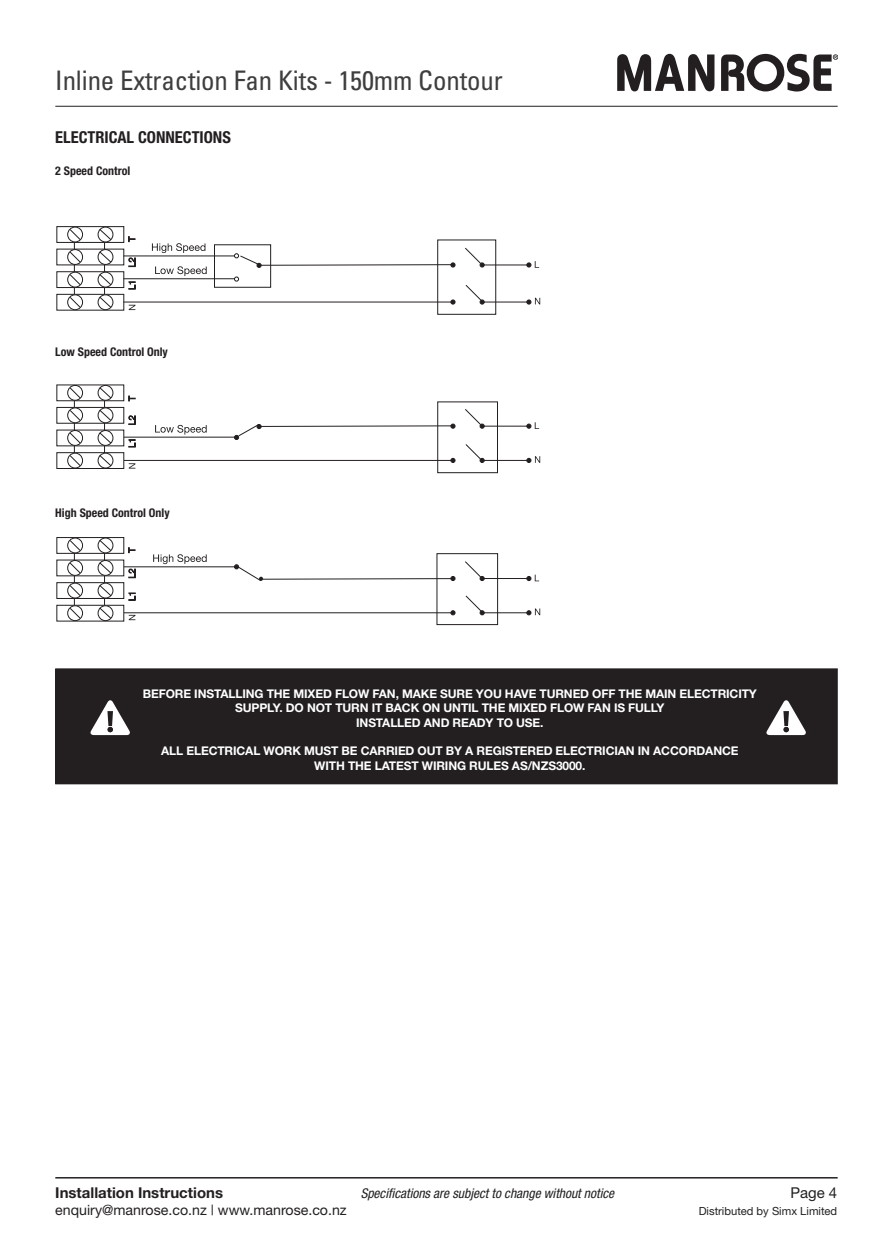
<style>
.page{position:relative;width:893px;height:1259px;background:#fff}
.page>*{position:absolute;margin:0;border:0;box-sizing:border-box;transform-origin:0 0}
.t1{font:condensed 27px "Univers";letter-spacing:-.005em;color:#3e3e3f}
.t2{font:700 condensed 16.5px "Helvetica Neue";color:#231f20}
.t3{font:700 15px "Helvetica Neue";color:#231f20}
.t4{font:15px "Helvetica Neue";color:#231f20}
.t5{font:14.1px "Helvetica Neue";color:#231f20}
.t6{font:italic condensed 13.5px "Helvetica Neue";color:#231f20}
.t7{font:700 12px/14.4px "Helvetica Neue";letter-spacing:-.01em;color:#fff;text-align:center}
.t8{font:700 condensed 12px "Helvetica Neue";color:#231f20}
.t9{font:11.1px "Helvetica Neue";color:#231f20}
</style>
<div class="page">
<hr style="left:55px;top:1177px;width:783px;height:1px;background:#231f20">
<hr style="left:55px;top:106px;width:783px;height:1px;background:#231f20">
<svg style="left:617px;top:54px;width:97px;height:37px"></svg>
<svg style="left:721px;top:54px;width:117px;height:37px"></svg>
<div style="left:56px;top:669px;width:781px;height:115px;background:#231f20"></div>
<div style="left:55px;top:668px;width:783px;height:116px;border:1px solid #231f20"></div>
<svg style="left:90px;top:700px;width:40px;height:35px"></svg>
<svg style="left:766px;top:700px;width:40px;height:35px"></svg>
<hr style="left:123px;top:612px;width:331px;height:1px;background:#231f20">
<hr style="left:123px;top:566px;width:112px;height:1px;background:#231f20">
<svg style="left:450px;top:576px;width:5px;height:5px"></svg>
<svg style="left:450px;top:610px;width:5px;height:5px"></svg>
<hr style="left:484px;top:578px;width:45px;height:1px;background:#231f20">
<hr style="left:483px;top:612px;width:46px;height:1px;background:#231f20">
<svg style="left:465px;top:561px;width:20px;height:20px"></svg>
<svg style="left:465px;top:595px;width:20px;height:20px"></svg>
<svg style="left:526px;top:574px;width:13px;height:7px"></svg>
<svg style="left:526px;top:608px;width:14px;height:7px"></svg>
<svg style="left:129px;top:615px;width:6px;height:5px"></svg>
<hr style="left:263px;top:578px;width:190px;height:2px;background:#231f20">
<svg style="left:234px;top:564px;width:29px;height:17px"></svg>
<div style="left:436px;top:553px;width:62px;height:72px;border:1px solid #231f20"></div>
<svg style="left:153px;top:554px;width:54px;height:10px"></svg>
<div style="left:67px;top:560px;width:16px;height:16px;border:1px solid #231f20;border-radius:50%"></div>
<div style="left:56px;top:582px;width:68px;height:17px;border:1px solid #231f20"></div>
<div style="left:67px;top:582px;width:16px;height:16px;border:1px solid #231f20;border-radius:50%"></div>
<div style="left:67px;top:605px;width:16px;height:16px;border:1px solid #231f20;border-radius:50%"></div>
<div style="left:98px;top:605px;width:15px;height:16px;border:1px solid #231f20;border-radius:50%"></div>
<div style="left:56px;top:537px;width:68px;height:17px;border:1px solid #231f20"></div>
<div style="left:67px;top:537px;width:16px;height:16px;border:1px solid #231f20;border-radius:50%"></div>
<div style="left:98px;top:537px;width:15px;height:16px;border:1px solid #231f20;border-radius:50%"></div>
<svg style="left:69px;top:539px;width:45px;height:81px"></svg>
<svg style="left:128px;top:547px;width:7px;height:6px"></svg>
<hr style="left:123px;top:460px;width:331px;height:1px;background:#231f20">
<hr style="left:123px;top:436px;width:111px;height:2px;background:#231f20">
<hr style="left:261px;top:425px;width:190px;height:2px;background:#231f20">
<svg style="left:234px;top:424px;width:28px;height:16px"></svg>
<div style="left:437px;top:401px;width:61px;height:72px;border:1px solid #231f20"></div>
<svg style="left:450px;top:423px;width:5px;height:6px"></svg>
<svg style="left:450px;top:458px;width:5px;height:5px"></svg>
<hr style="left:484px;top:426px;width:45px;height:1px;background:#231f20">
<hr style="left:483px;top:460px;width:46px;height:1px;background:#231f20">
<svg style="left:465px;top:409px;width:20px;height:20px"></svg>
<svg style="left:465px;top:444px;width:20px;height:19px"></svg>
<svg style="left:526px;top:422px;width:13px;height:7px"></svg>
<svg style="left:526px;top:456px;width:14px;height:7px"></svg>
<svg style="left:129px;top:463px;width:6px;height:5px"></svg>
<svg style="left:155px;top:425px;width:52px;height:9px"></svg>
<div style="left:56px;top:407px;width:68px;height:17px;border:1px solid #231f20"></div>
<div style="left:67px;top:407px;width:16px;height:16px;border:1px solid #231f20;border-radius:50%"></div>
<div style="left:67px;top:430px;width:16px;height:16px;border:1px solid #231f20;border-radius:50%"></div>
<div style="left:56px;top:452px;width:68px;height:17px;border:1px solid #231f20"></div>
<div style="left:67px;top:453px;width:16px;height:15px;border:1px solid #231f20;border-radius:50%"></div>
<div style="left:98px;top:453px;width:15px;height:15px;border:1px solid #231f20;border-radius:50%"></div>
<div style="left:67px;top:385px;width:16px;height:16px;border:1px solid #231f20;border-radius:50%"></div>
<div style="left:98px;top:385px;width:15px;height:16px;border:1px solid #231f20;border-radius:50%"></div>
<svg style="left:69px;top:386px;width:45px;height:81px"></svg>
<svg style="left:128px;top:396px;width:7px;height:5px"></svg>
<div style="left:67px;top:249px;width:16px;height:16px;border:1px solid #231f20;border-radius:50%"></div>
<div style="left:98px;top:249px;width:15px;height:16px;border:1px solid #231f20;border-radius:50%"></div>
<div style="left:56px;top:271px;width:68px;height:17px;border:1px solid #231f20"></div>
<div style="left:67px;top:272px;width:16px;height:15px;border:1px solid #231f20;border-radius:50%"></div>
<div style="left:98px;top:272px;width:15px;height:15px;border:1px solid #231f20;border-radius:50%"></div>
<div style="left:67px;top:294px;width:16px;height:16px;border:1px solid #231f20;border-radius:50%"></div>
<div style="left:98px;top:294px;width:15px;height:16px;border:1px solid #231f20;border-radius:50%"></div>
<hr style="left:123px;top:301px;width:331px;height:1px;background:#231f20">
<hr style="left:123px;top:278px;width:111px;height:1px;background:#231f20">
<hr style="left:123px;top:255px;width:111px;height:1px;background:#231f20">
<div style="left:214px;top:244px;width:57px;height:44px;border:1px solid #231f20"></div>
<svg style="left:234px;top:276px;width:5px;height:6px"></svg>
<hr style="left:261px;top:264px;width:190px;height:2px;background:#231f20">
<svg style="left:234px;top:253px;width:28px;height:15px"></svg>
<div style="left:437px;top:239px;width:59px;height:76px;border:1px solid #231f20"></div>
<svg style="left:450px;top:262px;width:5px;height:5px"></svg>
<svg style="left:450px;top:299px;width:5px;height:5px"></svg>
<hr style="left:484px;top:264px;width:45px;height:1px;background:#231f20">
<hr style="left:483px;top:301px;width:46px;height:1px;background:#231f20">
<svg style="left:465px;top:247px;width:20px;height:20px"></svg>
<svg style="left:465px;top:285px;width:20px;height:19px"></svg>
<svg style="left:129px;top:305px;width:6px;height:5px"></svg>
<svg style="left:526px;top:261px;width:13px;height:7px"></svg>
<svg style="left:526px;top:298px;width:14px;height:6px"></svg>
<svg style="left:152px;top:243px;width:53px;height:10px"></svg>
<svg style="left:155px;top:266px;width:52px;height:10px"></svg>
<div style="left:56px;top:226px;width:68px;height:17px;border:1px solid #231f20"></div>
<div style="left:67px;top:227px;width:16px;height:15px;border:1px solid #231f20;border-radius:50%"></div>
<div style="left:98px;top:227px;width:15px;height:15px;border:1px solid #231f20;border-radius:50%"></div>
<svg style="left:69px;top:228px;width:43px;height:81px"></svg>
<svg style="left:128px;top:236px;width:7px;height:6px"></svg>
<svg style="left:128px;top:281px;width:8px;height:8px"></svg>
<svg style="left:128px;top:257px;width:8px;height:10px"></svg>
<svg style="left:128px;top:439px;width:8px;height:8px"></svg>
<svg style="left:128px;top:415px;width:8px;height:10px"></svg>
<svg style="left:128px;top:592px;width:8px;height:8px"></svg>
<svg style="left:128px;top:569px;width:8px;height:9px"></svg>
<h1 class="t1" style="left:55px;top:71px;width:449px">Inline Extraction Fan Kits - 150mm Contour</h1>
<h2 class="t2" style="left:55px;top:131px;width:177px">ELECTRICAL CONNECTIONS</h2>
<p class="t8" style="left:55px;top:166px;width:76px">2 Speed Control</p>
<p class="t8" style="left:55px;top:347px;width:114px">Low Speed Control Only</p>
<p class="t8" style="left:55px;top:508px;width:116px">High Speed Control Only</p>
<p class="t7" style="left:143px;top:687px;width:616px">BEFORE INSTALLING THE MIXED FLOW FAN, MAKE SURE YOU HAVE TURNED OFF THE MAIN ELECTRICITY<br>SUPPLY. DO NOT TURN IT BACK ON UNTIL THE MIXED FLOW FAN IS FULLY<br>INSTALLED AND READY TO USE.</p>
<p class="t7" style="left:161px;top:745px;width:579px">ALL ELECTRICAL WORK MUST BE CARRIED OUT BY A REGISTERED ELECTRICIAN IN ACCORDANCE<br>WITH THE LATEST WIRING RULES AS/NZS3000.</p>
<p class="t3" style="left:55px;top:1187px;width:169px">Installation Instructions</p>
<p class="t6" style="left:361px;top:1188px;width:255px">Specifications are subject to change without notice</p>
<p class="t4" style="left:790px;top:1187px;width:48px">Page 4</p>
<p class="t5" style="left:55px;top:1205px;width:293px">enquiry@manrose.co.nz | www.manrose.co.nz</p>
<p class="t9" style="left:699px;top:1207px;width:140px">Distributed by Simx Limited</p>
</div>
